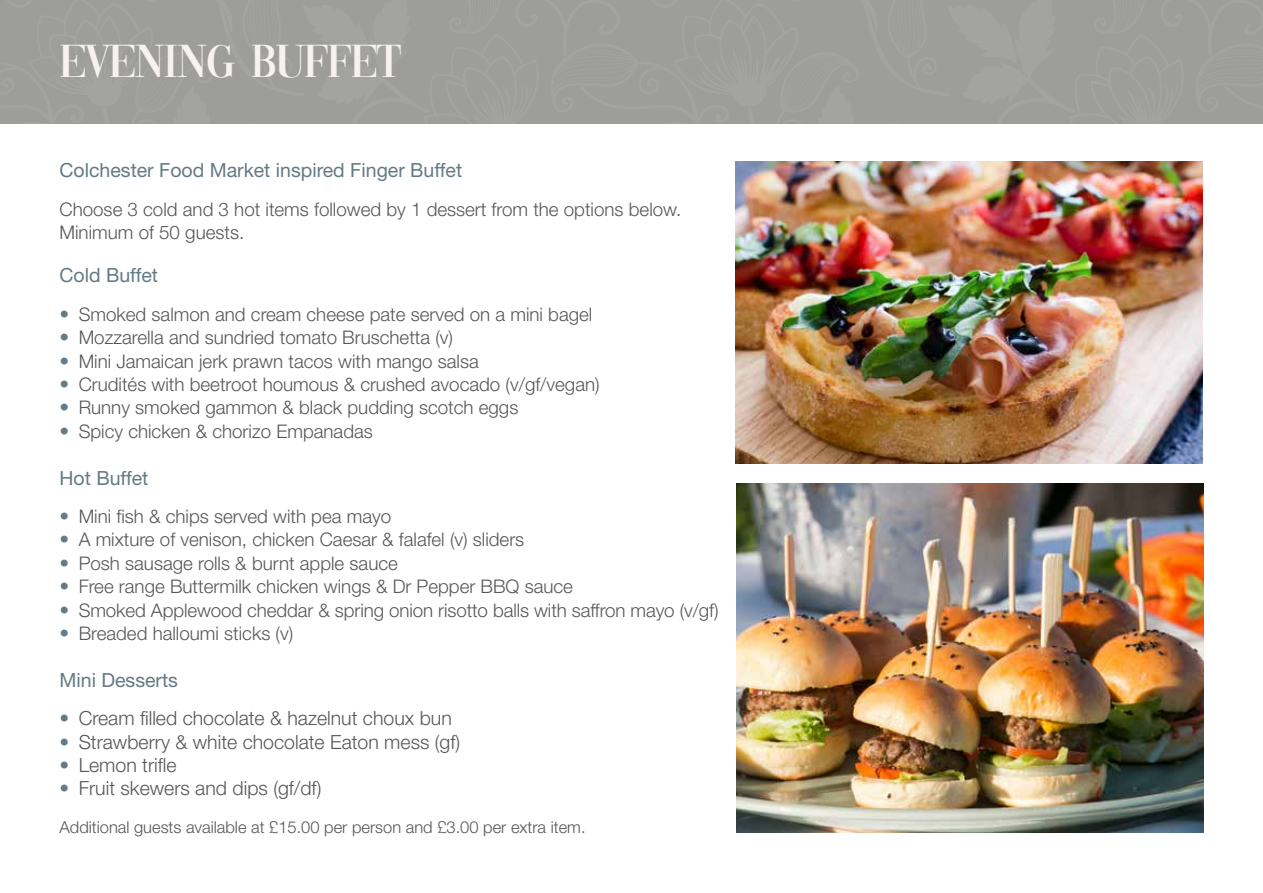
<style>
.page{position:relative;width:1263px;height:893px;background:#fff}
.page>*{position:absolute;margin:0;border:0;box-sizing:border-box;transform-origin:0 0}
.t1{font:48px "Vogue";letter-spacing:-.025em;color:#f5f2f1}
.t2{font:300 19.5px "Helvetica Neue LT Std";color:#575756}
.t3{font:19.5px "Helvetica Neue";color:#647a84}
.t4{font:300 18.75px/23.4px "Helvetica Neue LT Std";color:#575756}
.t5{font:300 16.5px "Helvetica Neue LT Std";color:#575756}
.s1{font-size:19.5px;color:#647a84}
.s2{color:#647a84}
</style>
<div class="page">
<div style="left:0;top:0;width:1263px;height:123px;background:#9d9d9c"></div>
<img style="left:736px;top:484px;width:467px;height:348px">
<img style="left:735px;top:162px;width:468px;height:301px">
<h1 class="t1" style="left:60px;top:44px;width:343px">EVENING BUFFET</h1>
<p class="t3" style="left:60px;top:158px;width:404px">Colchester Food Market inspired Finger Buffet</p>
<p class="t4" style="left:60px;top:197px;width:623px">Choose 3 cold and 3 hot items followed by 1 dessert from the options below.<br>Minimum of 50 guests.</p>
<p class="t3" style="left:60px;top:264px;width:100px">Cold Buffet</p>
<p class="t4" style="left:60px;top:302px;width:534px"><span class="s1">•</span> Smoked salmon and cream cheese pate served on a mini bagel</p>
<p class="t4" style="left:60px;top:325px;width:395px"><span class="s1">•</span> Mozzarella and sundried tomato Bruschetta (v)</p>
<p class="t4" style="left:60px;top:349px;width:421px"><span class="s1">•</span> Mini Jamaican jerk prawn tacos with mango salsa</p>
<p class="t4" style="left:60px;top:372px;width:542px"><span class="s1">•</span> Crudités with beetroot houmous &amp; crushed avocado (v/gf/vegan)</p>
<p class="t4" style="left:60px;top:396px;width:460px"><span class="s1">•</span> Runny smoked gammon &amp; black pudding scotch eggs</p>
<p class="t4" style="left:60px;top:419px;width:315px"><span class="s1">•</span> Spicy chicken &amp; chorizo Empanadas</p>
<p class="t3" style="left:60px;top:466px;width:90px">Hot Buffet</p>
<p class="t4" style="left:60px;top:504px;width:333px"><span class="s1">•</span> Mini fish &amp; chips served with pea mayo</p>
<p class="t4" style="left:60px;top:528px;width:466px"><span class="s1">•</span> A mixture of venison, chicken Caesar &amp; falafel (v) sliders</p>
<p class="t4" style="left:60px;top:551px;width:340px"><span class="s1">•</span> Posh sausage rolls &amp; burnt apple sauce</p>
<p class="t4" style="left:60px;top:574px;width:515px"><span class="s1">•</span> Free range Buttermilk chicken wings &amp; Dr Pepper BBQ sauce</p>
<p class="t4" style="left:60px;top:598px;width:660px"><span class="s1">•</span> Smoked Applewood cheddar &amp; spring onion risotto balls with saffron mayo (v/gf)</p>
<p class="t4" style="left:60px;top:621px;width:235px"><span class="s1">•</span> Breaded halloumi sticks (v)</p>
<p class="t3" style="left:60px;top:668px;width:120px">Mini Desserts</p>
<p class="t2" style="left:60px;top:706px;width:394px"><span class="s2">•</span> Cream filled chocolate &amp; hazelnut choux bun</p>
<p class="t2" style="left:60px;top:730px;width:402px"><span class="s2">•</span> Strawberry &amp; white chocolate Eaton mess (gf)</p>
<p class="t2" style="left:60px;top:753px;width:118px"><span class="s2">•</span> Lemon trifle</p>
<p class="t2" style="left:60px;top:776px;width:263px"><span class="s2">•</span> Fruit skewers and dips (gf/df)</p>
<p class="t5" style="left:60px;top:817px;width:528px">Additional guests available at £15.00 per person and £3.00 per extra item.</p>
</div>
